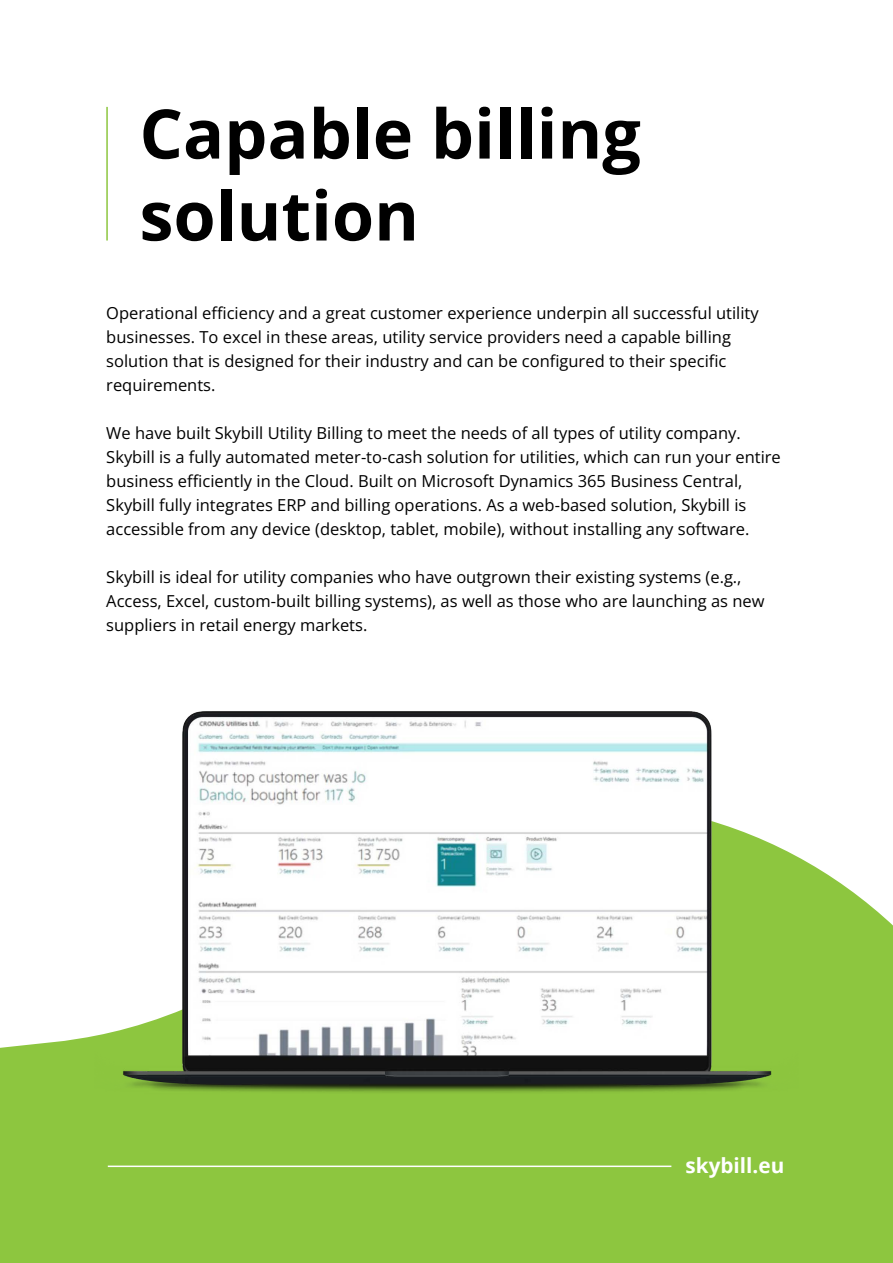
<style>
.page{position:relative;width:893px;height:1263px;background:#fff}
.page>*{position:absolute;margin:0;border:0;box-sizing:border-box;transform-origin:0 0}
.t1{font:700 68.25px/81.9px "Open Sans";color:#000}
.t2{font:700 20.7px "Open Sans";color:#fff}
.t3{font:16.5px/24px "Open Sans";color:#000}
</style>
<div class="page">
<hr style="left:106px;top:107px;width:2px;height:133px;background:#8dc63f">
<div style="left:0;top:887px;width:893px;height:376px;background:#8dc63f"></div>
<img style="left:47px;top:711px;width:799px;height:424px">
<hr style="left:108px;top:1165px;width:563px;height:2px;background:#fff">
<h1 class="t1" style="left:139px;top:91px;width:503px">Capable billing solution</h1>
<p class="t3" style="left:106px;top:300px;width:654px">Operational efficiency and a great customer experience underpin all successful utility businesses. To excel in these areas, utility service providers need a capable billing solution that is designed for their industry and can be configured to their specific requirements.</p>
<p class="t3" style="left:106px;top:420px;width:676px">We have built Skybill Utility Billing to meet the needs of all types of utility company.<br>Skybill is a fully automated meter-to-cash solution for utilities, which can run your entire business efficiently in the Cloud. Built on Microsoft Dynamics 365 Business Central, Skybill fully integrates ERP and billing operations. As a web-based solution, Skybill is accessible from any device (desktop, tablet, mobile), without installing any software.</p>
<p class="t3" style="left:106px;top:564px;width:660px">Skybill is ideal for utility companies who have outgrown their existing systems (e.g.,<br>Access, Excel, custom-built billing systems), as well as those who are launching as new suppliers in retail energy markets.</p>
<p class="t2" style="left:686px;top:1150px;width:100px">skybill.eu</p>
</div>
